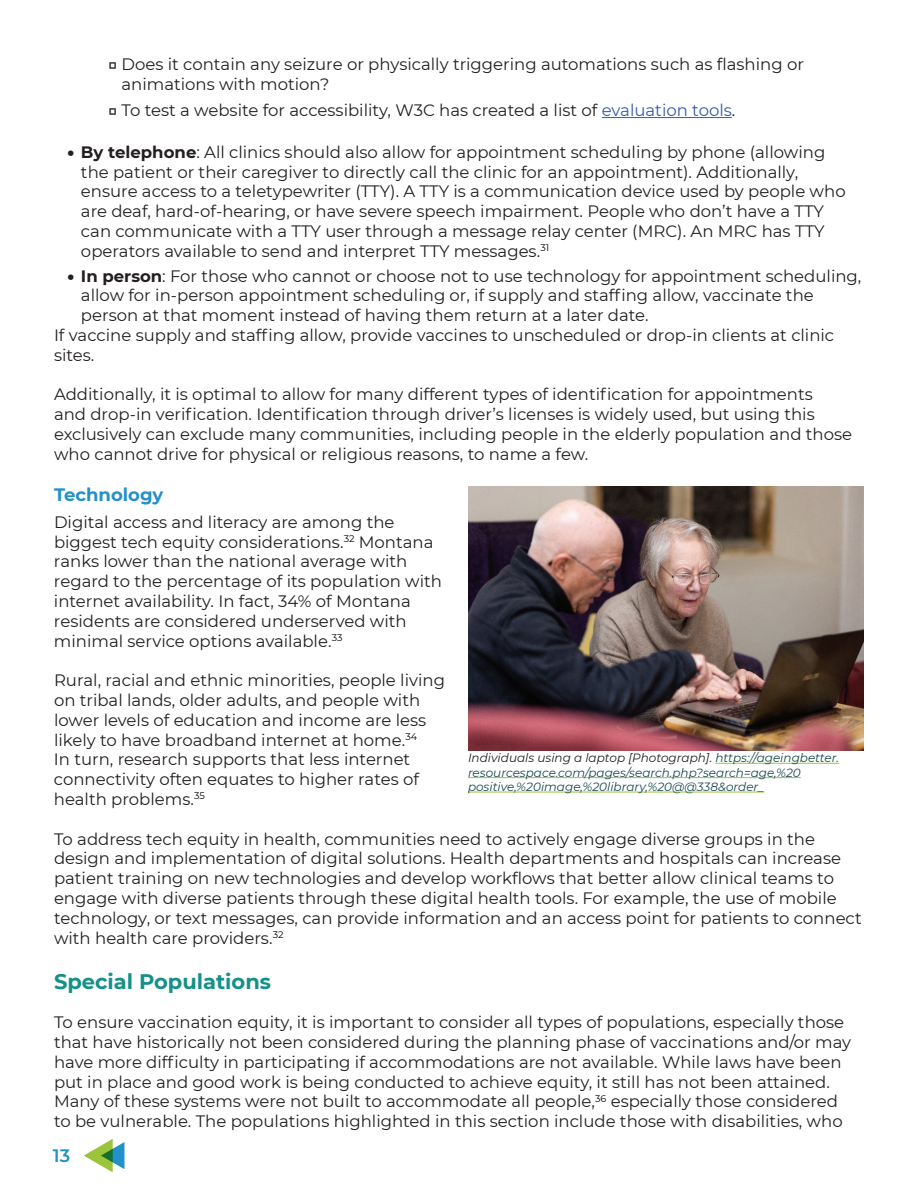
<style>
.page{position:relative;width:918px;height:1188px;background:#fff}
.page>*{position:absolute;margin:0;border:0;box-sizing:border-box;transform-origin:0 0}
.t1{font:700 21px "Montserrat";color:#149186}
.t2{font:700 18px "Montserrat";color:#2391c9}
.t3{font:600 18px "Montserrat";color:#2391c9}
.t4{font:16.5px/19.8px "Montserrat";color:#231f20}
.t5{font:italic 12px/14.4px "Montserrat";color:#18494d}
.s1{font-weight:700}
.s2{color:#325caa}
.s3{font-weight:900}
.s4{color:#231f20}
</style>
<div class="page">
<svg style="left:84px;top:1139px;width:40px;height:33px"></svg>
<hr style="left:602px;top:117px;width:130px;height:1px;background:#325caa">
<img style="left:468px;top:486px;width:396px;height:265px">
<hr style="left:715px;top:763px;width:124px;height:1px;background:#9bc43b">
<hr style="left:468px;top:777px;width:333px;height:1px;background:#9bc43b">
<hr style="left:468px;top:792px;width:296px;height:1px;background:#9bc43b">
<p class="t4" style="left:121px;top:54px;width:684px;text-indent:-13px"><span class="s1">□</span> Does it contain any seizure or physically triggering automations such as flashing or animations with motion?</p>
<p class="t4" style="left:108px;top:100px;width:629px"><span class="s1">□</span> To test a website for accessibility, W3C has created a list of <span class="s2">evaluation tools</span>.</p>
<p class="t4" style="left:81px;top:142px;width:766px;text-indent:-13px"><span class="s3">•</span> <span class="s1">By telephone</span>: All clinics should also allow for appointment scheduling by phone (allowing the patient or their caregiver to directly call the clinic for an appointment). Additionally, ensure access to a teletypewriter (TTY). A TTY is a communication device used by people who are deaf, hard-of-hearing, or have severe speech impairment. People who don’t have a TTY can communicate with a TTY user through a message relay center (MRC). An MRC has TTY operators available to send and interpret TTY messages.<sup>31</sup></p>
<p class="t4" style="left:67px;top:265px;width:795px"><span class="s3">•</span> <span class="s1">In person</span>: For those who cannot or choose not to use technology for appointment scheduling,</p>
<p class="t4" style="left:81px;top:285px;width:734px">allow for in-person appointment scheduling or, if supply and staffing allow, vaccinate the</p>
<p class="t4" style="left:81px;top:305px;width:569px">person at that moment instead of having them return at a later date.</p>
<p class="t4" style="left:54px;top:325px;width:782px">If vaccine supply and staffing allow, provide vaccines to unscheduled or drop-in clients at clinic</p>
<p class="t4" style="left:54px;top:344px;width:42px">sites.</p>
<p class="t4" style="left:54px;top:384px;width:800px">Additionally, it is optimal to allow for many different types of identification for appointments<br>and drop-in verification. Identification through driver’s licenses is widely used, but using this exclusively can exclude many communities, including people in the elderly population and those who cannot drive for physical or religious reasons, to name a few.</p>
<p class="t2" style="left:54px;top:482px;width:111px">Technology</p>
<p class="t4" style="left:54px;top:511px;width:390px">Digital access and literacy are among the biggest tech equity considerations.<sup>32</sup> Montana ranks lower than the national average with regard to the percentage of its population with internet availability. In fact, 34% of Montana residents are considered underserved with minimal service options available.<sup>33</sup></p>
<p class="t4" style="left:54px;top:670px;width:393px">Rural, racial and ethnic minorities, people living on tribal lands, older adults, and people with lower levels of education and income are less likely to have broadband internet at home.<sup>34<br></sup>In turn, research supports that less internet connectivity often equates to higher rates of health problems.<sup>35</sup></p>
<p class="t4" style="left:54px;top:828px;width:809px">To address tech equity in health, communities need to actively engage diverse groups in the design and implementation of digital solutions. Health departments and hospitals can increase patient training on new technologies and develop workflows that better allow clinical teams to engage with diverse patients through these digital health tools. For example, the use of mobile technology, or text messages, can provide information and an access point for patients to connect with health care providers.<sup>32</sup></p>
<p class="t1" style="left:54px;top:966px;width:219px">Special Populations</p>
<p class="t4" style="left:54px;top:1012px;width:799px">To ensure vaccination equity, it is important to consider all types of populations, especially those that have historically not been considered during the planning phase of vaccinations and/or may have more difficulty in participating if accommodations are not available. While laws have been put in place and good work is being conducted to achieve equity, it still has not been attained.<br>Many of these systems were not built to accommodate all people,<sup>36</sup> especially those considered to be vulnerable. The populations highlighted in this section include those with disabilities, who</p>
<p class="t5" style="left:468px;top:750px;width:373px"><span class="s4">Individuals using a laptop [Photograph].</span> https://ageingbetter. resourcespace.com/pages/search.php?search=age,%20 positive,%20image,%20library,%20@@338&amp;order_</p>
<p class="t3" style="left:53px;top:1143px;width:19px">13</p>
</div>
